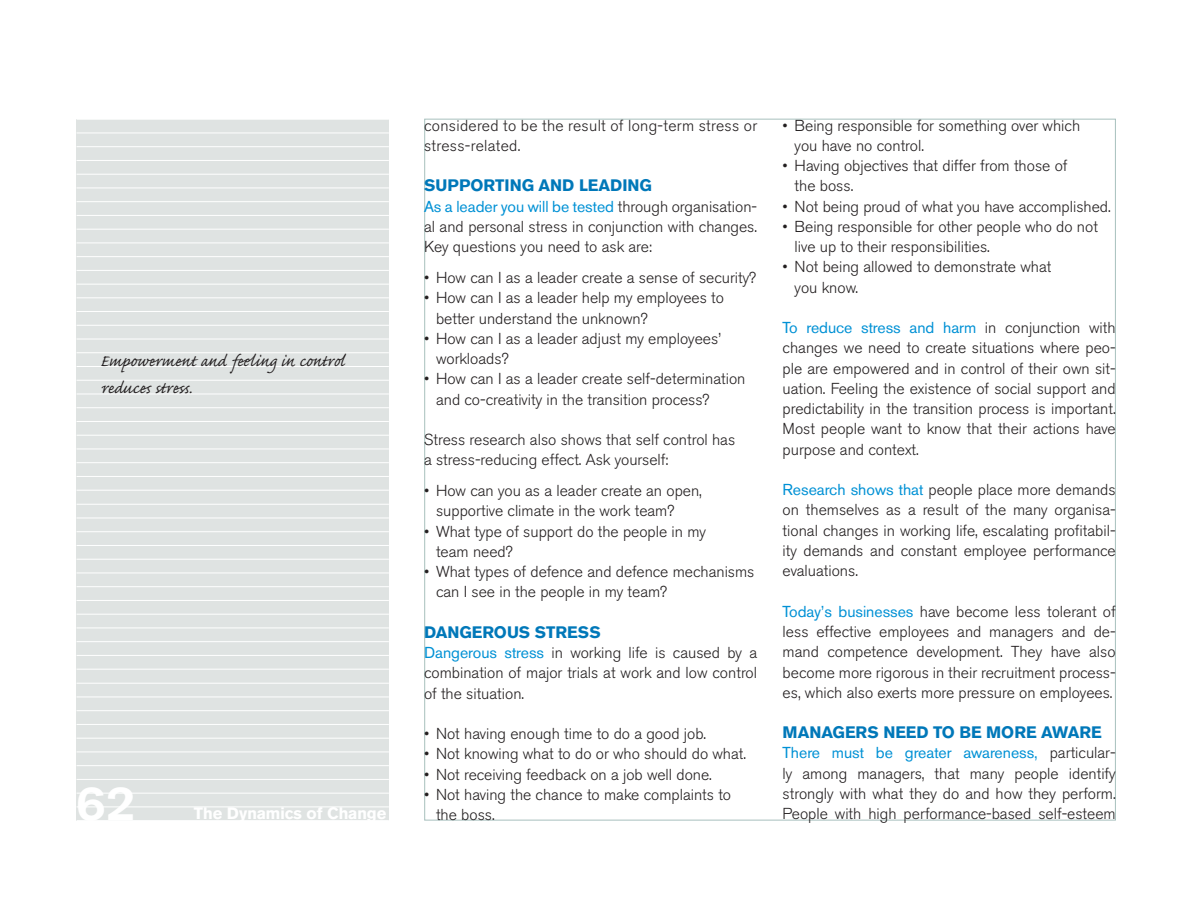
<style>
.page{position:relative;width:1188px;height:918px;background:#fff}
.page>*{position:absolute;margin:0;border:0;box-sizing:border-box;transform-origin:0 0}
.t1{font:700 45px "Volvo Sans Pro";color:#fff}
.t2{font:21px/27px "Caflisch Script Pro";letter-spacing:-.005em;color:#231f20}
.t3{font:700 16.5px "Volvo Sans Pro";color:#0078b9}
.t4{font:700 16.5px "Volvo Sans Pro";color:#fff}
.t5{font:300 15.75px/20.2px "Volvo Sans Pro";color:#231f20}
.t6{font:300 15.75px/20.2px "Volvo Sans Pro";letter-spacing:.02em;color:#231f20}
.s1{font-weight:400;color:#0091d5}
</style>
<div class="page">
<div style="left:77px;top:119px;width:312px;height:702px;background:#dfe3e2"></div>
<hr style="left:77px;top:119px;width:312px;height:1px;background:#fff">
<hr style="left:77px;top:160px;width:312px;height:1px;background:#fff">
<hr style="left:77px;top:174px;width:312px;height:1px;background:#fff">
<hr style="left:77px;top:188px;width:312px;height:1px;background:#fff">
<hr style="left:77px;top:201px;width:312px;height:1px;background:#fff">
<hr style="left:77px;top:215px;width:312px;height:1px;background:#fff">
<hr style="left:77px;top:243px;width:312px;height:1px;background:#fff">
<hr style="left:77px;top:256px;width:312px;height:1px;background:#fff">
<hr style="left:77px;top:270px;width:312px;height:1px;background:#fff">
<hr style="left:77px;top:284px;width:312px;height:1px;background:#fff">
<hr style="left:77px;top:229px;width:312px;height:1px;background:#fff">
<hr style="left:77px;top:133px;width:312px;height:1px;background:#fff">
<hr style="left:77px;top:146px;width:312px;height:1px;background:#fff">
<hr style="left:77px;top:311px;width:312px;height:1px;background:#fff">
<hr style="left:77px;top:490px;width:312px;height:1px;background:#fff">
<hr style="left:77px;top:352px;width:312px;height:1px;background:#fff">
<hr style="left:77px;top:366px;width:312px;height:1px;background:#fff">
<hr style="left:77px;top:380px;width:312px;height:1px;background:#fff">
<hr style="left:77px;top:394px;width:312px;height:1px;background:#fff">
<hr style="left:77px;top:407px;width:312px;height:1px;background:#fff">
<hr style="left:77px;top:435px;width:312px;height:1px;background:#fff">
<hr style="left:77px;top:449px;width:312px;height:1px;background:#fff">
<hr style="left:77px;top:462px;width:312px;height:1px;background:#fff">
<hr style="left:77px;top:476px;width:312px;height:1px;background:#fff">
<hr style="left:77px;top:421px;width:312px;height:1px;background:#fff">
<hr style="left:77px;top:325px;width:312px;height:1px;background:#fff">
<hr style="left:77px;top:339px;width:312px;height:1px;background:#fff">
<hr style="left:77px;top:669px;width:312px;height:1px;background:#fff">
<hr style="left:77px;top:531px;width:312px;height:1px;background:#fff">
<hr style="left:77px;top:545px;width:312px;height:1px;background:#fff">
<hr style="left:77px;top:559px;width:312px;height:1px;background:#fff">
<hr style="left:77px;top:573px;width:312px;height:1px;background:#fff">
<hr style="left:77px;top:586px;width:312px;height:1px;background:#fff">
<hr style="left:77px;top:614px;width:312px;height:1px;background:#fff">
<hr style="left:77px;top:628px;width:312px;height:1px;background:#fff">
<hr style="left:77px;top:641px;width:312px;height:1px;background:#fff">
<hr style="left:77px;top:655px;width:312px;height:1px;background:#fff">
<hr style="left:77px;top:600px;width:312px;height:1px;background:#fff">
<hr style="left:77px;top:504px;width:312px;height:1px;background:#fff">
<hr style="left:77px;top:518px;width:312px;height:1px;background:#fff">
<hr style="left:77px;top:710px;width:312px;height:1px;background:#fff">
<hr style="left:77px;top:724px;width:312px;height:1px;background:#fff">
<hr style="left:77px;top:738px;width:312px;height:1px;background:#fff">
<hr style="left:77px;top:752px;width:312px;height:1px;background:#fff">
<hr style="left:77px;top:765px;width:312px;height:1px;background:#fff">
<hr style="left:77px;top:793px;width:312px;height:1px;background:#fff">
<hr style="left:77px;top:807px;width:312px;height:1px;background:#fff">
<hr style="left:77px;top:820px;width:312px;height:1px;background:#fff">
<hr style="left:77px;top:779px;width:312px;height:1px;background:#fff">
<hr style="left:77px;top:683px;width:312px;height:1px;background:#fff">
<hr style="left:77px;top:697px;width:312px;height:1px;background:#fff">
<hr style="left:77px;top:297px;width:312px;height:1px;background:#fff">
<h2 class="t2" style="left:100px;top:349px;width:246px">Empowerment and feeling in control reduces stress.</h2>
<h1 class="t1" style="left:76px;top:778px;width:61px">62</h1>
<p class="t4" style="left:194px;top:803px;width:194px">The Dynamics of Change</p>
<p class="t6" style="left:424px;top:115px;width:335px">considered to be the result of long-term stress or stress-related.</p>
<p class="t3" style="left:424px;top:176px;width:229px">SUPPORTING AND LEADING</p>
<p class="t5" style="left:424px;top:196px;width:335px;text-align:justify"><span class="s1">As a leader you will be tested</span> through organisation&shy;al and personal stress in conjunction with changes.<br>Key questions you need to ask are:</p>
<p class="t5" style="left:424px;top:268px;width:334px">• How can I as a leader create a sense of security?</p>
<p class="t5" style="left:436px;top:288px;width:289px;text-indent:-12px">• How can I as a leader help my employees to better understand the unknown?</p>
<p class="t5" style="left:436px;top:328px;width:286px;text-indent:-12px">• How can I as a leader adjust my employees’ workloads?</p>
<p class="t5" style="left:436px;top:369px;width:311px;text-indent:-12px">• How can I as a leader create self-determination and co-creativity in the transition process?</p>
<p class="t5" style="left:424px;top:430px;width:313px">Stress research also shows that self control has a stress-reducing effect. Ask yourself:</p>
<p class="t5" style="left:436px;top:481px;width:267px;text-indent:-12px">• How can you as a leader create an open, supportive climate in the work team?</p>
<p class="t5" style="left:436px;top:521px;width:271px;text-indent:-12px">• What type of support do the people in my team need?</p>
<p class="t5" style="left:436px;top:562px;width:320px;text-indent:-12px">• What types of defence and defence mechanisms can I see in the people in my team?</p>
<p class="t3" style="left:424px;top:622px;width:178px">DANGEROUS STRESS</p>
<p class="t5" style="left:424px;top:643px;width:335px;text-align:justify"><span class="s1">Dangerous stress</span> in working life is caused by a combination of major trials at work and low control of the situation.</p>
<p class="t5" style="left:424px;top:724px;width:284px">• Not having enough time to do a good job.</p>
<p class="t5" style="left:424px;top:744px;width:324px">• Not knowing what to do or who should do what.</p>
<p class="t5" style="left:424px;top:764px;width:289px">• Not receiving feedback on a job well done.</p>
<p class="t5" style="left:436px;top:785px;width:297px;text-indent:-12px">• Not having the chance to make complaints to the boss.</p>
<p class="t5" style="left:795px;top:115px;width:287px;text-indent:-12px">• Being responsible for something over which you have no control.</p>
<p class="t5" style="left:795px;top:156px;width:274px;text-indent:-12px">• Having objectives that differ from those of the boss.</p>
<p class="t5" style="left:783px;top:196px;width:330px">• Not being proud of what you have accomplished.</p>
<p class="t5" style="left:795px;top:217px;width:305px;text-indent:-12px">• Being responsible for other people who do not live up to their responsibilities.</p>
<p class="t5" style="left:795px;top:257px;width:258px;text-indent:-12px">• Not being allowed to demonstrate what you know.</p>
<p class="t5" style="left:783px;top:318px;width:335px;text-align:justify"><span class="s1">To reduce stress and harm</span> in conjunction with changes we need to create situations where peo&shy;ple are empowered and in control of their own sit&shy;uation. Feeling the existence of social support and predictability in the transition process is important.<br>Most people want to know that their actions have purpose and context.</p>
<p class="t5" style="left:783px;top:480px;width:335px;text-align:justify"><span class="s1">Research shows that</span> people place more demands on themselves as a result of the many organisa&shy;tional changes in working life, escalating profitabil&shy;ity demands and constant employee performance evaluations.</p>
<p class="t5" style="left:783px;top:601px;width:335px;text-align:justify"><span class="s1">Today’s businesses</span> have become less tolerant of less effective employees and managers and de&shy;mand competence development. They have also become more rigorous in their recruitment process&shy;es, which also exerts more pressure on employees.</p>
<p class="t3" style="left:783px;top:723px;width:321px">MANAGERS NEED TO BE MORE AWARE</p>
<p class="t5" style="left:783px;top:743px;width:335px;text-align:justify"><span class="s1">There must be greater awareness,</span> particular&shy;ly among managers, that many people identify strongly with what they do and how they perform.<br>People with high performance-based self-esteem</p>
</div>
